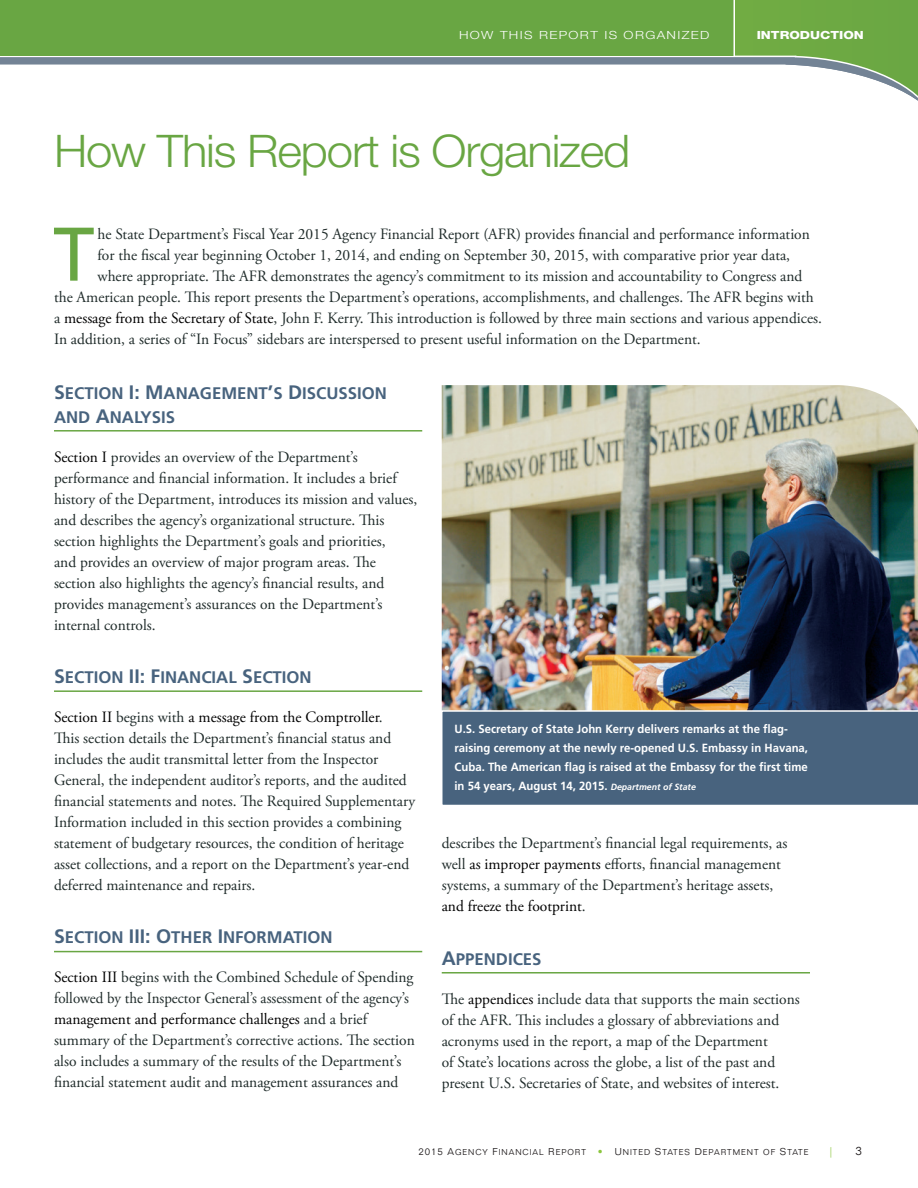
<style>
.page{position:relative;width:918px;height:1188px;background:#fff}
.page>*{position:absolute;margin:0;border:0;box-sizing:border-box;transform-origin:0 0}
.P_DropCap{font:75.9px "Frutiger LT Std";color:#69a643}
.t1{font:300 45px "Helvetica Neue LT Std";letter-spacing:-.025em;color:#69a643;scale:1.05 1}
.t2{font:16.8px/23.4px "Frutiger LT Std Bold SC860";color:#48637e}
.P_DropCap-2{font:15.75px/21px "Adobe Garamond Pro";color:#1f2b2a}
.t3{font:300 12px "Folio Std";color:#231f20}
.t4{font:700 11.85px/19px "Frutiger LT Std";color:#fff;scale:.96 1}
.t5{font:300 11.25px "Helvetica Neue LT Std";letter-spacing:.1em;color:#fff;scale:1.2 1}
.t6{font:800 11.25px "Helvetica Neue LT Std";color:#fff;scale:1.2 1}
.t7{font:300 10.5px "Folio Std";color:#8bc63e}
.t8{font:8.4px "Folio Std Light SC860";letter-spacing:.115em;color:#231f20}
.s1{color:#000101}
.s2{font-size:19.5px}
.s3{font-style:italic;font-size:9px}
.s4{font-size:9.75px}
.s5{font-size:9.75px;color:#8bc63e}
</style>
<div class="page">
<hr style="left:54px;top:430px;width:368px;height:2px;background:#69a643">
<hr style="left:54px;top:690px;width:368px;height:2px;background:#69a643">
<hr style="left:54px;top:951px;width:368px;height:1px;background:#69a643">
<hr style="left:442px;top:972px;width:368px;height:2px;background:#69a643">
<img style="left:442px;top:385px;width:476px;height:325px">
<div style="left:442px;top:710px;width:476px;height:95px;background:#48637e"></div>
<svg style="left:0;top:0;width:918px;height:101px"></svg>
<div style="left:0;top:0;width:734px;height:55px;background:#69a643"></div>
<hr style="left:734px;top:0;width:1px;height:56px;background:#fff">
<p class="t5" style="left:459px;top:28px;width:210px">HOW THIS REPORT IS ORGANIZED</p>
<p class="t6" style="left:757px;top:29px;width:91px">INTRODUCTION</p>
<h1 class="t1" style="left:54px;top:124px;width:550px">How This Report is Organized</h1>
<p class="P_DropCap" style="left:53px;top:210px;width:43px">T</p>
<p class="P_DropCap-2" style="left:98px;top:224px;width:714px">he State Department’s Fiscal Year 2015 Agency Financial Report (AFR) provides financial and performance information</p>
<p class="P_DropCap-2" style="left:98px;top:245px;width:694px">for the fiscal year beginning October 1, 2014, and ending on September 30, 2015, with comparative prior year data,</p>
<p class="P_DropCap-2" style="left:98px;top:266px;width:706px">where appropriate. The AFR demonstrates the agency’s commitment to its mission and accountability to Congress and</p>
<p class="P_DropCap-2" style="left:54px;top:287px;width:761px">the American people. This report presents the Department’s operations, accomplishments, and challenges. The AFR begins with</p>
<p class="P_DropCap-2" style="left:54px;top:308px;width:769px">a <span class="s1">message from the Secretary of State</span>, John F. Kerry. This introduction is followed by three main sections and various appendices.</p>
<p class="P_DropCap-2" style="left:54px;top:329px;width:648px">In addition, a series of “In Focus” sidebars are interspersed to present useful information on the Department.</p>
<h2 class="t2" style="left:54px;top:382px;width:335px"><span class="s2">S</span>ECTION <span class="s2">I: M</span>ANAGEM ENT<span class="s2">’</span>S <span class="s2">D</span>ISCUSSION<br>AND <span class="s2">A</span>NALYSIS</h2>
<p class="P_DropCap-2" style="left:54px;top:447px;width:365px"><span class="s1">Section I</span> provides an overview of the Department’s performance and financial information. It includes a brief history of the Department, introduces its mission and values, and describes the agency’s organizational structure. This section highlights the Department’s goals and priorities,<br>and provides an overview of major program areas. The section also highlights the agency’s financial results, and provides management’s assurances on the Department’s internal controls.</p>
<h2 class="t2" style="left:54px;top:665px;width:259px"><span class="s2">S</span>ECTION <span class="s2">II : F</span>INANCIAL <span class="s2">S</span>ECTION</h2>
<p class="P_DropCap-2" style="left:54px;top:707px;width:363px"><span class="s1">Section II</span> begins with <span class="s1">a message from the Comptroller</span>.<br>This section details the Department’s financial status and includes the audit transmittal letter from the Inspector General, the independent auditor’s reports, and the audited financial statements and notes. The Required Supplementary Information included in this section provides a combining statement of budgetary resources, the condition of heritage asset collections, and a report on the Department’s year-end deferred maintenance and repairs.</p>
<h2 class="t2" style="left:54px;top:926px;width:280px"><span class="s2">S</span>ECTION <span class="s2">III: O</span>THER <span class="s2">I</span> NFORMATION</h2>
<p class="P_DropCap-2" style="left:54px;top:967px;width:362px"><span class="s1">Section III</span> begins with the Combined Schedule of Spending followed by the Inspector General’s assessment of the agency’s <span class="s1">management and performance challenges</span> and a brief summary of the Department’s corrective actions. The section also includes a summary of the results of the Department’s financial statement audit and management assurances and</p>
<p class="t4" style="left:454px;top:719px;width:370px">U.S. Secretary of State John Kerry delivers remarks at the flag&shy;raising ceremony at the newly re-opened U.S. Embassy in Havana, Cuba. The American flag is raised at the Embassy for the first time in 54 years, August 14, 2015. <span class="s3">Department of State</span></p>
<p class="P_DropCap-2" style="left:442px;top:833px;width:347px">describes the Department’s financial legal requirements, as well <span class="s1">as improper payments</span> efforts, financial management systems, a summary of the Department’s heritage assets, <span class="s1">and freeze the footprint</span>.</p>
<h2 class="t2" style="left:442px;top:947px;width:100px"><span class="s2">A</span>PPENDICES</h2>
<p class="P_DropCap-2" style="left:442px;top:989px;width:360px">The <span class="s1">appendices</span> include data that supports the main sections of the AFR. This includes a glossary of abbreviations and acronyms used in the report, a map of the Department<br>of State’s locations across the globe, a list of the past and present U.S. Secretaries of State, and websites of interest.</p>
<p class="t8" style="left:418px;top:1147px;width:392px"><span class="s4">2015 A</span>GENCY <span class="s4">F</span>INANCIAL <span class="s4">R</span>EPORT <span class="s5">•</span> <span class="s4">U</span>NITED <span class="s4">S</span>TATES <span class="s4">D</span>EPARTMENT OF <span class="s4">S</span>TATE</p>
<p class="t7" style="left:830px;top:1145px;width:4px">|</p>
<p class="t3" style="left:856px;top:1144px;width:8px">3</p>
</div>
